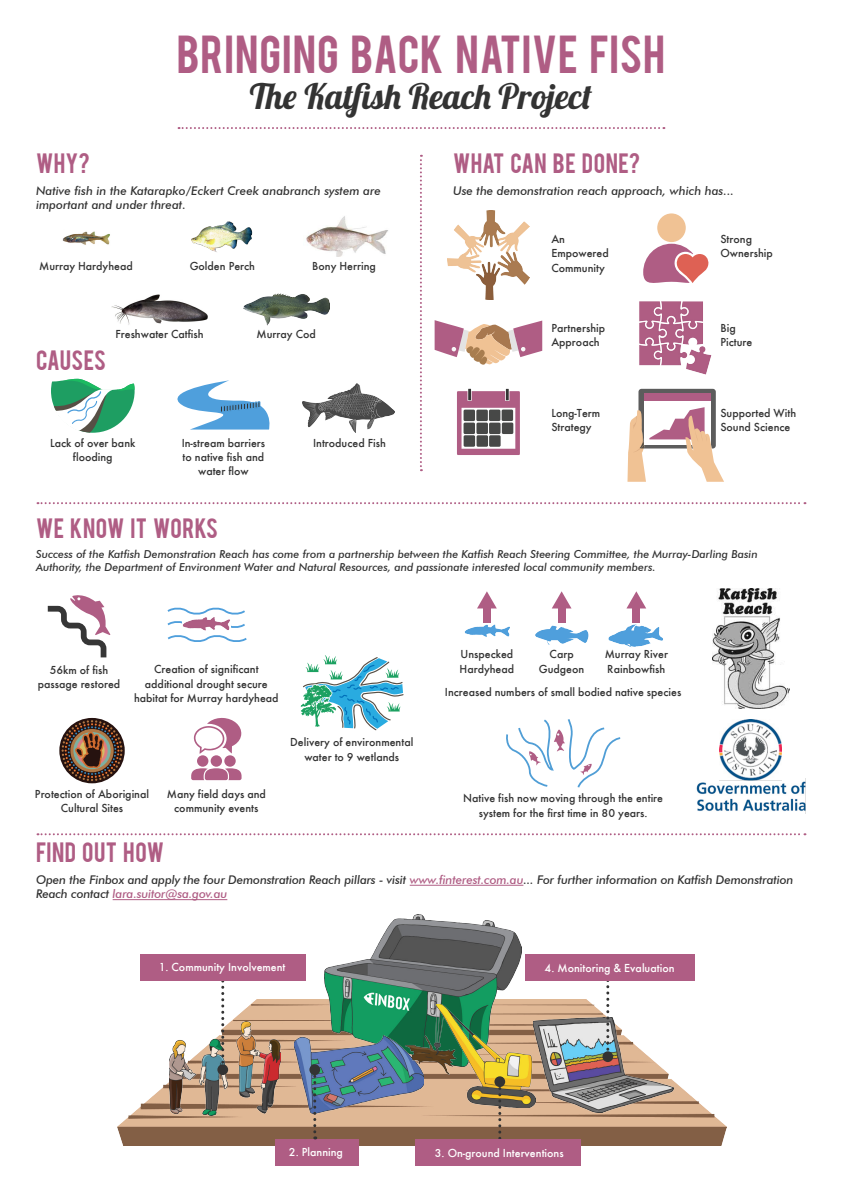
<style>
.page{position:relative;width:842px;height:1191px;background:#fff}
.page>*{position:absolute;margin:0;border:0;box-sizing:border-box;transform-origin:0 0}
.t1{font:42px "Bebas";letter-spacing:.02em;color:#af5d84}
.t2{font:35px "Lobster 1.4";color:#333}
.t3{font:22px "Bebas";letter-spacing:.02em;color:#af5d84}
.t4{font:500 12px/14.4px "Futura";color:#333;text-align:center}
.t5{font:italic 500 12px/14.4px "Futura BT";letter-spacing:-.01em;color:#333}
.t6{font:500 12px "Futura";color:#fff}
.t7{font:italic 500 11px/13.2px "Futura BT";color:#333}
.s1{color:#af5d84}
</style>
<div class="page">
<img style="left:112px;top:294px;width:95px;height:31px">
<img style="left:118px;top:999px;width:608px;height:147px">
<div style="left:275px;top:1139px;width:84px;height:26px;background:#af5d84"></div>
<hr style="left:410px;top:885px;width:113px;height:1px;background:#af5d84">
<hr style="left:113px;top:899px;width:114px;height:1px;background:#af5d84">
<img style="left:447px;top:210px;width:82px;height:89px">
<img style="left:639px;top:301px;width:73px;height:73px">
<img style="left:303px;top:383px;width:92px;height:49px">
<img style="left:325px;top:914px;width:196px;height:121px">
<img style="left:169px;top:1021px;width:112px;height:94px">
<img style="left:533px;top:1017px;width:140px;height:95px">
<img style="left:294px;top:1035px;width:130px;height:78px">
<img style="left:405px;top:1004px;width:130px;height:103px">
<div style="left:217px;top:1064px;width:11px;height:11px;background:#333;border-radius:50%"></div>
<div style="left:602px;top:1051px;width:11px;height:11px;background:#333;border-radius:50%"></div>
<svg style="left:221px;top:980px;width:3px;height:85px"></svg>
<svg style="left:606px;top:980px;width:3px;height:72px"></svg>
<div style="left:309px;top:1064px;width:11px;height:11px;background:#333;border-radius:50%"></div>
<div style="left:494px;top:1076px;width:11px;height:11px;background:#333;border-radius:50%"></div>
<svg style="left:313px;top:1075px;width:3px;height:64px"></svg>
<svg style="left:498px;top:1086px;width:3px;height:53px"></svg>
<div style="left:140px;top:954px;width:165px;height:26px;background:#af5d84"></div>
<div style="left:416px;top:1139px;width:165px;height:26px;background:#af5d84"></div>
<div style="left:526px;top:954px;width:169px;height:26px;background:#af5d84"></div>
<svg style="left:179px;top:127px;width:485px;height:2px"></svg>
<svg style="left:420px;top:155px;width:2px;height:316px"></svg>
<svg style="left:38px;top:502px;width:767px;height:2px"></svg>
<svg style="left:38px;top:833px;width:767px;height:2px"></svg>
<img style="left:62px;top:231px;width:48px;height:14px">
<img style="left:191px;top:221px;width:62px;height:31px">
<img style="left:306px;top:216px;width:82px;height:40px">
<img style="left:243px;top:293px;width:86px;height:32px">
<svg style="left:177px;top:380px;width:93px;height:49px"></svg>
<svg style="left:457px;top:389px;width:63px;height:66px;background:#9b7989"></svg>
<svg style="left:435px;top:320px;width:107px;height:45px"></svg>
<svg style="left:627px;top:389px;width:97px;height:93px"></svg>
<div style="left:657px;top:213px;width:29px;height:29px;background:#f0c294;border-radius:50%"></div>
<svg style="left:643px;top:244px;width:66px;height:39px"></svg>
<svg style="left:48px;top:595px;width:62px;height:62px"></svg>
<div style="left:224px;top:755px;width:12px;height:11px;background:#af5d84;border-radius:50%"></div>
<div style="left:197px;top:755px;width:11px;height:11px;background:#af5d84;border-radius:50%"></div>
<div style="left:211px;top:755px;width:11px;height:11px;background:#af5d84;border-radius:50%"></div>
<svg style="left:191px;top:768px;width:51px;height:12px"></svg>
<svg style="left:194px;top:717px;width:47px;height:37px"></svg>
<img style="left:696px;top:780px;width:109px;height:31px">
<img style="left:712px;top:588px;width:77px;height:120px">
<img style="left:719px;top:719px;width:63px;height:61px">
<svg style="left:506px;top:719px;width:115px;height:69px"></svg>
<div style="left:633px;top:607px;width:7px;height:15px;background:#af5d84"></div>
<svg style="left:626px;top:591px;width:20px;height:17px"></svg>
<div style="left:558px;top:607px;width:7px;height:15px;background:#af5d84"></div>
<svg style="left:552px;top:591px;width:19px;height:17px"></svg>
<div style="left:483px;top:607px;width:8px;height:15px;background:#af5d84"></div>
<svg style="left:477px;top:591px;width:20px;height:17px"></svg>
<svg style="left:167px;top:607px;width:80px;height:35px"></svg>
<img style="left:182px;top:617px;width:49px;height:14px">
<img style="left:464px;top:624px;width:46px;height:13px">
<img style="left:535px;top:625px;width:54px;height:20px">
<img style="left:609px;top:624px;width:54px;height:23px">
<svg style="left:300px;top:655px;width:104px;height:75px"></svg>
<svg style="left:51px;top:378px;width:84px;height:55px"></svg>
<svg style="left:59px;top:718px;width:66px;height:65px"></svg>
<svg style="left:62px;top:720px;width:61px;height:61px;background:#7a604f"></svg>
<p class="t1" style="left:177px;top:24px;width:490px">BRINGING BACK NATIVE FISH</p>
<p class="t2" style="left:250px;top:74px;width:343px">The Katfish Reach Project</p>
<p class="t3" style="left:36px;top:148px;width:55px">WHY?</p>
<p class="t5" style="left:36px;top:183px;width:346px">Native fish in the Katarapko/Eckert Creek anabranch system are important and under threat.</p>
<p class="t4" style="left:39px;top:259px;width:95px">Murray Hardyhead</p>
<p class="t4" style="left:190px;top:259px;width:67px">Golden Perch</p>
<p class="t4" style="left:312px;top:259px;width:65px">Bony Herring</p>
<p class="t3" style="left:36px;top:344px;width:71px">CAUSEs</p>
<p class="t4" style="left:115px;top:327px;width:90px">Freshwater Catfish</p>
<p class="t4" style="left:257px;top:327px;width:61px">Murray Cod</p>
<p class="t4" style="left:50px;top:435px;width:87px">Lack of over bank flooding</p>
<p class="t4" style="left:313px;top:435px;width:74px">Introduced Fish</p>
<p class="t4" style="left:182px;top:435px;width:85px">In-stream barriers to native fish and water flow</p>
<p class="t3" style="left:453px;top:148px;width:189px">WhaT CAN BE DONE?</p>
<p class="t5" style="left:453px;top:183px;width:283px">Use the demonstration reach approach, which has...</p>
<p class="t4" style="left:551px;top:232px;width:15px">An</p>
<p class="t4" style="left:551px;top:246px;width:59px">Empowered</p>
<p class="t4" style="left:551px;top:260px;width:55px">Community</p>
<p class="t4" style="left:720px;top:232px;width:33px">Strong</p>
<p class="t4" style="left:720px;top:246px;width:54px">Ownership</p>
<p class="t4" style="left:551px;top:321px;width:55px">Partnership</p>
<p class="t4" style="left:551px;top:335px;width:50px">Approach</p>
<p class="t4" style="left:720px;top:321px;width:17px">Big</p>
<p class="t4" style="left:720px;top:335px;width:33px">Picture</p>
<p class="t4" style="left:551px;top:406px;width:50px">Long-Term</p>
<p class="t4" style="left:551px;top:420px;width:42px">Strategy</p>
<p class="t4" style="left:720px;top:406px;width:77px">Supported With</p>
<p class="t4" style="left:720px;top:420px;width:71px">Sound Science</p>
<p class="t3" style="left:36px;top:512px;width:183px">WE KNOW IT WORKS</p>
<p class="t7" style="left:36px;top:547px;width:723px">Success of the Katfish Demonstration Reach has come from a partnership between the Katfish Reach Steering Committee, the Murray-Darling Basin<br>Authority, the Department of Environment Water and Natural Resources, and passionate interested local community members.</p>
<p class="t4" style="left:50px;top:663px;width:60px">56km of fish</p>
<p class="t4" style="left:38px;top:677px;width:84px">passage restored</p>
<p class="t4" style="left:134px;top:662px;width:146px">Creation of significant additional drought secure habitat for Murray hardyhead</p>
<p class="t4" style="left:35px;top:786px;width:116px">Protection of Aboriginal<br>Cultural Sites</p>
<p class="t4" style="left:167px;top:786px;width:101px">Many field days and community events</p>
<p class="t4" style="left:290px;top:735px;width:125px">Delivery of environmental water to 9 wetlands</p>
<p class="t4" style="left:460px;top:647px;width:54px">Unspecked</p>
<p class="t4" style="left:460px;top:661px;width:56px">Hardyhead</p>
<p class="t4" style="left:550px;top:647px;width:26px">Carp</p>
<p class="t4" style="left:539px;top:661px;width:47px">Gudgeon</p>
<p class="t4" style="left:605px;top:647px;width:65px">Murray River</p>
<p class="t4" style="left:607px;top:661px;width:60px">Rainbowfish</p>
<p class="t4" style="left:445px;top:685px;width:238px">Increased numbers of small bodied native species</p>
<p class="t4" style="left:463px;top:791px;width:201px">Native fish now moving through the entire</p>
<p class="t4" style="left:479px;top:805px;width:170px">system for the first time in 80 years.</p>
<p class="t3" style="left:36px;top:836px;width:130px">FIND OUT HOW</p>
<p class="t5" style="left:36px;top:872px;width:759px">Open the Finbox and apply the four Demonstration Reach pillars - visit <span class="s1">www.finterest.com.au</span>... For further information on Katfish Demonstration<br>Reach contact <span class="s1">lara.suitor@sa.gov.au</span></p>
<p class="t6" style="left:159px;top:960px;width:128px">1. Community Involvement</p>
<p class="t6" style="left:289px;top:1145px;width:56px">2. Planning</p>
<p class="t6" style="left:545px;top:961px;width:131px">4. Monitoring &amp; Evaluation</p>
<p class="t6" style="left:435px;top:1146px;width:130px">3. On-ground Interventions</p>
</div>
